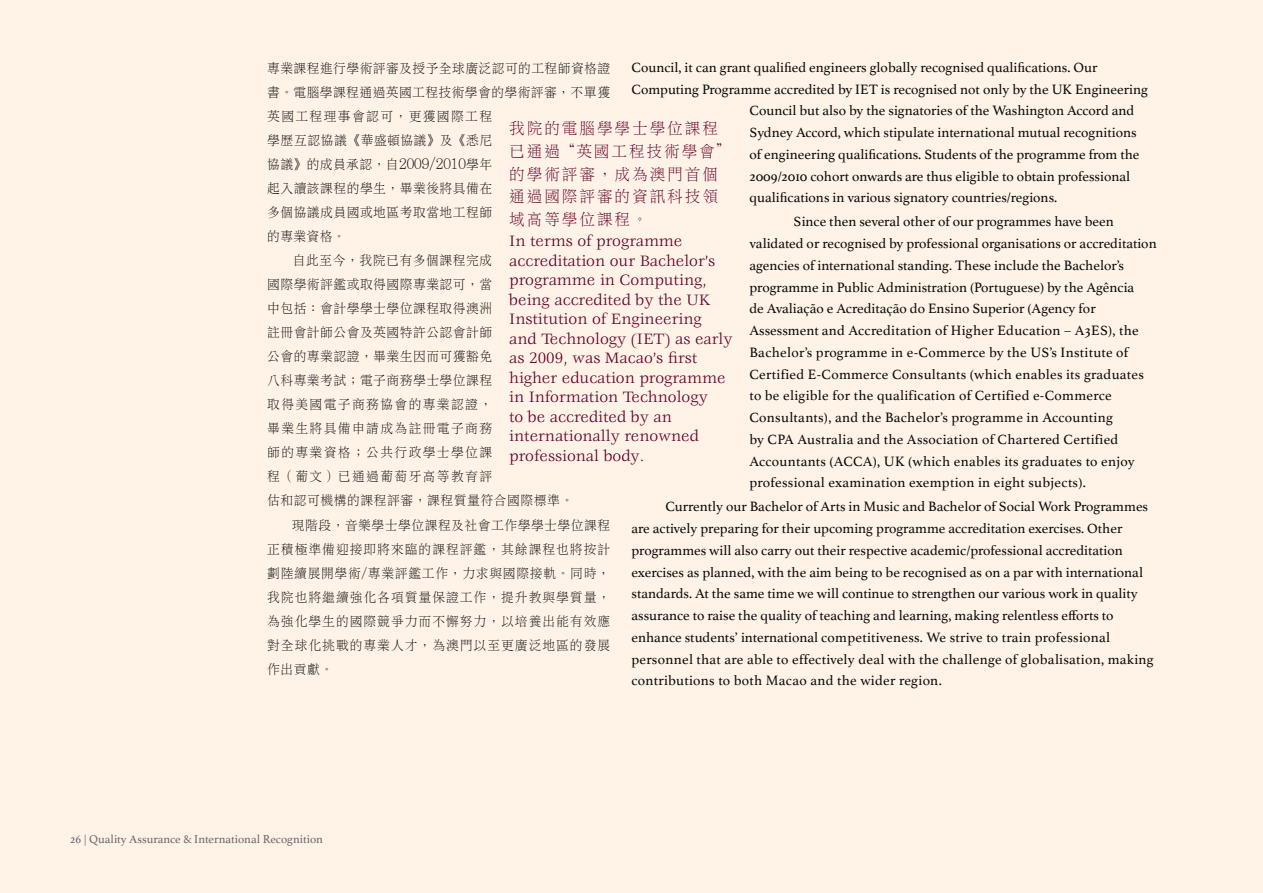
<style>
.page{position:relative;width:1263px;height:893px;background:#fff3e7}
.page>*{position:absolute;margin:0;border:0;box-sizing:border-box;transform-origin:0 0}
.t1{font:16.5px/19.5px "Veljovic";color:#630029}
.t2{font:16.5px/22.5px "DF Li Song HK W3";letter-spacing:.12em;color:#630029;scale:.95 1}
.t3{font:14.25px/21.8px "Athelas";color:#0a0a0a}
.t4{font:13.5px/24px "DF Li Song HK W3";letter-spacing:.04em;color:#0a0a0a;scale:.95 1}
.t5{font:12px "Athelas";color:#696a6c}
.s1{font-size:15px}
.s2{color:#000}
</style>
<div class="page">
<p class="t4" style="left:267px;top:56px;width:363px">專業課程進行學術評審及授予全球廣泛認可的工程師資格證書。電腦學課程通過英國工程技術學會的學術評審，不單獲英國工程理事會認可，更獲國際工程<br>學歷互認協議《華盛頓協議》及《悉尼<br>協議》的成員承認，自<span class="s1">2009/2010</span>學年<br>起入讀該課程的學生，畢業後將具備在<br>多個協議成員國或地區考取當地工程師<br>的專業資格。<br><span class="s2">　　</span>自此至今，我院已有多個課程完成<br>國際學術評鑑或取得國際專業認可，當<br>中包括：會計學學士學位課程取得澳洲<br>註冊會計師公會及英國特許公認會計師<br>公會的專業認證，畢業生因而可獲豁免<br>八科專業考試；電子商務學士學位課程<br>取得美國電子商務協會的專業認證，<br>畢業生將具備申請成為註冊電子商務<br>師的專業資格；公共行政學士學位課<br>程（葡文）已通過葡萄牙高等教育評<br>估和認可機構的課程評審，課程質量符合國際標準。<br><span class="s2">　　</span>現階段，音樂學士學位課程及社會工作學學士學位課程正積極準備迎接即將來臨的課程評鑑，其餘課程也將按計劃陸續展開學術/專業評鑑工作，力求與國際接軌。同時，我院也將繼續強化各項質量保證工作，提升教與學質量，為強化學生的國際競爭力而不懈努力，以培養出能有效應對全球化挑戰的專業人才，為澳門以至更廣泛地區的發展作出貢獻。</p>
<p class="t3" style="left:631px;top:56px;width:467px">Council, it can grant qualified engineers globally recognised qualifications. Our</p>
<p class="t3" style="left:631px;top:78px;width:518px">Computing Programme accredited by IET is recognised not only by the UK Engineering</p>
<p class="t3" style="left:749px;top:99px;width:386px">Council but also by the signatories of the Washington Accord and</p>
<p class="t3" style="left:749px;top:121px;width:389px">Sydney Accord, which stipulate international mutual recognitions</p>
<p class="t3" style="left:749px;top:143px;width:392px">of engineering qualifications. Students of the programme from the</p>
<p class="t3" style="left:749px;top:165px;width:382px">2009/2010 cohort onwards are thus eligible to obtain professional</p>
<p class="t3" style="left:749px;top:186px;width:309px">qualifications in various signatory countries/regions.</p>
<p class="t3" style="left:749px;top:210px;width:409px;text-indent:44px">Since then several other of our programmes have been validated or recognised by professional organisations or accreditation agencies of international standing. These include the Bachelor’s programme in Public Administration (Portuguese) by the Agência<br>de Avaliação e Acreditação do Ensino Superior (Agency for Assessment and Accreditation of Higher Education – A3ES), the Bachelor’s programme in e-Commerce by the US’s Institute of Certified E-Commerce Consultants (which enables its graduates to be eligible for the qualification of Certified e-Commerce Consultants), and the Bachelor’s programme in Accounting<br>by CPA Australia and the Association of Chartered Certified Accountants (ACCA), UK (which enables its graduates to enjoy professional examination exemption in eight subjects).</p>
<p class="t3" style="left:631px;top:495px;width:524px;text-indent:34px">Currently our Bachelor of Arts in Music and Bachelor of Social Work Programmes are actively preparing for their upcoming programme accreditation exercises. Other programmes will also carry out their respective academic/professional accreditation exercises as planned, with the aim being to be recognised as on a par with international standards. At the same time we will continue to strengthen our various work in quality assurance to raise the quality of teaching and learning, making relentless efforts to enhance students’ international competitiveness. We strive to train professional personnel that are able to effectively deal with the challenge of globalisation, making contributions to both Macao and the wider region.</p>
<p class="t2" style="left:509px;top:117px;width:236px">我院的電腦學學士學位課程已通過“英國工程技術學會”的學術評審，成為澳門首個通過國際評審的資訊科技領域高等學位課程。</p>
<p class="t1" style="left:509px;top:232px;width:225px">In terms of programme accreditation our Bachelor’s programme in Computing, being accredited by the UK<br>Institution of Engineering and Technology (IET) as early as 2009, was Macao’s first higher education programme in Information Technology<br>to be accredited by an internationally renowned professional body.</p>
<p class="t5" style="left:70px;top:829px;width:254px">26 | Quality Assurance &amp; International Recognition</p>
</div>
